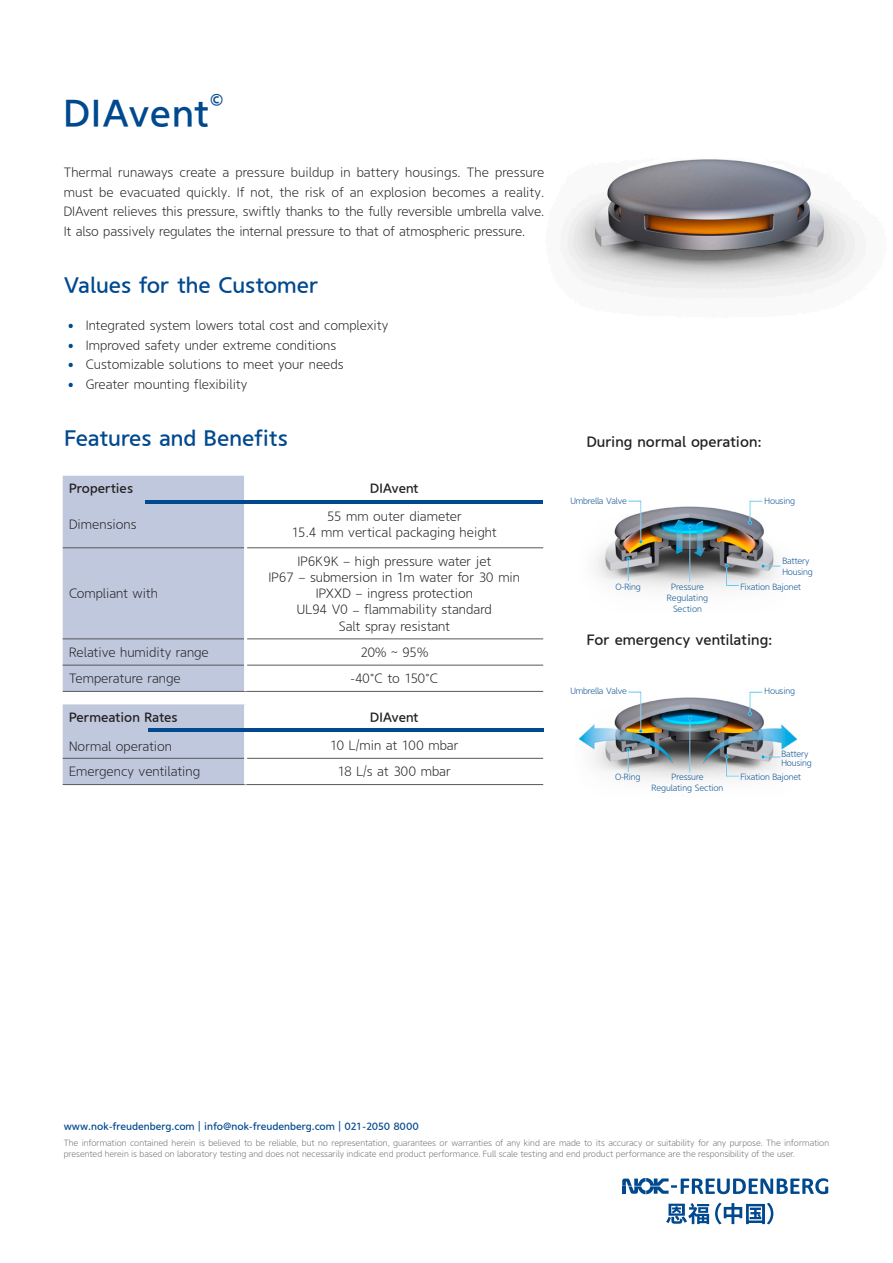
<style>
.page{position:relative;width:893px;height:1263px;background:#fff}
.page>*{position:absolute;margin:0;border:0;box-sizing:border-box;transform-origin:0 0}
.t1{font:39px "DF Qing Gothic SC24 W6";letter-spacing:.015em;color:#01498e}
.t2{font:22.8px "DF Qing Gothic SC24 W6";color:#01498e}
.t3{font:22.5px "DF Qing Gothic SC24 W6";color:#01498e}
.t4{font:15px "DF Qing Gothic SC24 W6";color:#231f20}
.t5{font:13.5px/19.5px "DF Qing Gothic SC24 W3";color:#231f20;text-align:justify}
.t6{font:13.5px "DF Qing Gothic SC24 W6";color:#231f20}
.t7{font:10.5px "DF Qing Gothic SC24 W6";color:#01498e}
.t8{font:9px/10.8px "DF Qing Gothic SC24 W3";letter-spacing:-.01em;color:#6c6d70}
.t9{font:9px/10.8px "DF Qing Gothic SC24 W3";letter-spacing:-.02em;color:#01498e}
.t10{font:9px/10.8px "DF Qing Gothic SC24 W3";color:#01498e;text-align:center}
.s1{font-family:"Noto Sans Hans";font-weight:900;color:#01498e}
.s2{font-family:"Noto Sans Hans";font-weight:300}
.s3{font-family:"Nexa";font-weight:300;font-size:12.75px}
</style>
<div class="page">
<svg style="left:666px;top:1203px;width:43px;height:21px"></svg>
<svg style="left:715px;top:1203px;width:58px;height:21px"></svg>
<svg style="left:622px;top:1178px;width:206px;height:16px"></svg>
<img style="left:578px;top:691px;width:219px;height:89px">
<img style="left:596px;top:500px;width:185px;height:89px">
<img style="left:560px;top:159px;width:306px;height:139px">
<div style="left:63px;top:476px;width:181px;height:215px;background:#c0c8de"></div>
<svg style="left:247px;top:500px;width:296px;height:191px"></svg>
<hr style="left:63px;top:547px;width:181px;height:1px;background:#57585a">
<hr style="left:247px;top:547px;width:296px;height:1px;background:#57585a">
<hr style="left:63px;top:639px;width:181px;height:1px;background:#57585a">
<hr style="left:247px;top:639px;width:296px;height:1px;background:#57585a">
<hr style="left:63px;top:665px;width:181px;height:1px;background:#57585a">
<hr style="left:247px;top:665px;width:296px;height:1px;background:#57585a">
<hr style="left:63px;top:691px;width:183px;height:1px;background:#57585a">
<hr style="left:246px;top:691px;width:297px;height:1px;background:#57585a">
<hr style="left:145px;top:501px;width:398px;height:3px;background:#01498e">
<svg style="left:63px;top:704px;width:480px;height:80px"></svg>
<hr style="left:63px;top:758px;width:181px;height:1px;background:#57585a">
<hr style="left:247px;top:758px;width:296px;height:1px;background:#57585a">
<hr style="left:63px;top:784px;width:183px;height:1px;background:#57585a">
<hr style="left:246px;top:784px;width:297px;height:1px;background:#57585a">
<hr style="left:244px;top:704px;width:3px;height:26px;background:#fff">
<hr style="left:244px;top:730px;width:3px;height:28px;background:#fff">
<hr style="left:244px;top:758px;width:3px;height:26px;background:#fff">
<hr style="left:148px;top:728px;width:395px;height:3px;background:#01498e">
<p class="t1" style="left:64px;top:91px;width:147px">DIAvent</p>
<p class="t2" style="left:210px;top:87px;width:15px">©</p>
<p class="t5" style="left:64px;top:163px;width:482px">Thermal runaways create a pressure buildup in battery housings. The pressure must be evacuated quickly. If not, the risk of an explosion becomes a reality.<br>DIAvent relieves this pressure, swiftly thanks to the fully reversible umbrella valve.<br>It also passively regulates the internal pressure to that of atmospheric pressure.</p>
<p class="t3" style="left:64px;top:272px;width:256px">Values for the Customer</p>
<p class="t5" style="left:68px;top:316px;width:322px"><span class="s1">•</span> Integrated system lowers total cost and complexity</p>
<p class="t5" style="left:68px;top:335px;width:270px"><span class="s1">•</span> Improved safety under extreme conditions</p>
<p class="t5" style="left:68px;top:355px;width:277px"><span class="s1">•</span> Customizable solutions to meet your needs</p>
<p class="t5" style="left:68px;top:374px;width:181px"><span class="s1">•</span> Greater mounting flexibility</p>
<p class="t3" style="left:64px;top:425px;width:225px">Features and Benefits</p>
<p class="t6" style="left:69px;top:481px;width:66px">Properties</p>
<p class="t6" style="left:370px;top:481px;width:50px">DIAvent</p>
<p class="t5" style="left:69px;top:515px;width:69px">Dimensions</p>
<p class="t5" style="left:327px;top:507px;width:136px">55 mm outer diameter</p>
<p class="t5" style="left:292px;top:523px;width:206px">15.4 mm vertical packaging height</p>
<p class="t5" style="left:69px;top:584px;width:91px">Compliant with</p>
<p class="t5" style="left:297px;top:551px;width:195px">IP6K9K <span class="s2">–</span> high pressure water jet</p>
<p class="t5" style="left:269px;top:567px;width:253px">IP67 <span class="s2">–</span> submersion in 1m water for 30 min</p>
<p class="t5" style="left:316px;top:584px;width:159px">IPXXD <span class="s2">–</span> ingress protection</p>
<p class="t5" style="left:297px;top:600px;width:196px">UL94 V0 <span class="s2">–</span> flammability standard</p>
<p class="t5" style="left:339px;top:616px;width:113px">Salt spray resistant</p>
<p class="t5" style="left:69px;top:642px;width:141px">Relative humidity range</p>
<p class="t5" style="left:360px;top:642px;width:69px">20% ~ 95%</p>
<p class="t5" style="left:69px;top:669px;width:113px">Temperature range</p>
<p class="t5" style="left:351px;top:669px;width:89px">-40<span class="s3">°</span>C to 150<span class="s3">°</span>C</p>
<p class="t6" style="left:69px;top:709px;width:110px">Permeation Rates</p>
<p class="t6" style="left:370px;top:709px;width:50px">DIAvent</p>
<p class="t5" style="left:69px;top:737px;width:104px">Normal operation</p>
<p class="t5" style="left:330px;top:735px;width:130px">10 L/min at 100 mbar</p>
<p class="t5" style="left:69px;top:762px;width:133px">Emergency ventilating</p>
<p class="t5" style="left:338px;top:762px;width:115px">18 L/s at 300 mbar</p>
<p class="t4" style="left:587px;top:433px;width:177px">During normal operation:</p>
<p class="t9" style="left:570px;top:495px;width:58px">Umbrella Valve</p>
<p class="t9" style="left:765px;top:495px;width:32px">Housing</p>
<p class="t9" style="left:782px;top:555px;width:32px">Battery<br>Housing</p>
<p class="t9" style="left:615px;top:581px;width:27px">O-Ring</p>
<p class="t10" style="left:667px;top:581px;width:43px">Pressure<br>Regulating<br>Section</p>
<p class="t9" style="left:740px;top:581px;width:62px">Fixation Bajonet</p>
<p class="t4" style="left:587px;top:631px;width:187px">For emergency ventilating:</p>
<p class="t9" style="left:570px;top:685px;width:58px">Umbrella Valve</p>
<p class="t9" style="left:765px;top:685px;width:32px">Housing</p>
<p class="t9" style="left:781px;top:749px;width:32px;line-height:9px">Battery<br>Housing</p>
<p class="t9" style="left:615px;top:772px;width:27px">O-Ring</p>
<p class="t9" style="left:652px;top:772px;width:73px;text-align:center">Pressure<br>Regulating Section</p>
<p class="t9" style="left:740px;top:772px;width:62px">Fixation Bajonet</p>
<p class="t7" style="left:64px;top:1120px;width:357px">www.nok-freudenberg.com | info@nok-freudenberg.com | 021-2050 8000</p>
<p class="t8" style="left:64px;top:1137px;width:767px">The information contained herein is believed to be reliable, but no representation, guarantees or warranties of any kind are made to its accuracy or suitability for any purpose. The information presented herein is based on laboratory testing and does not necessarily indicate end product performance. Full scale testing and end product performance are the responsibility of the user.</p>
</div>
